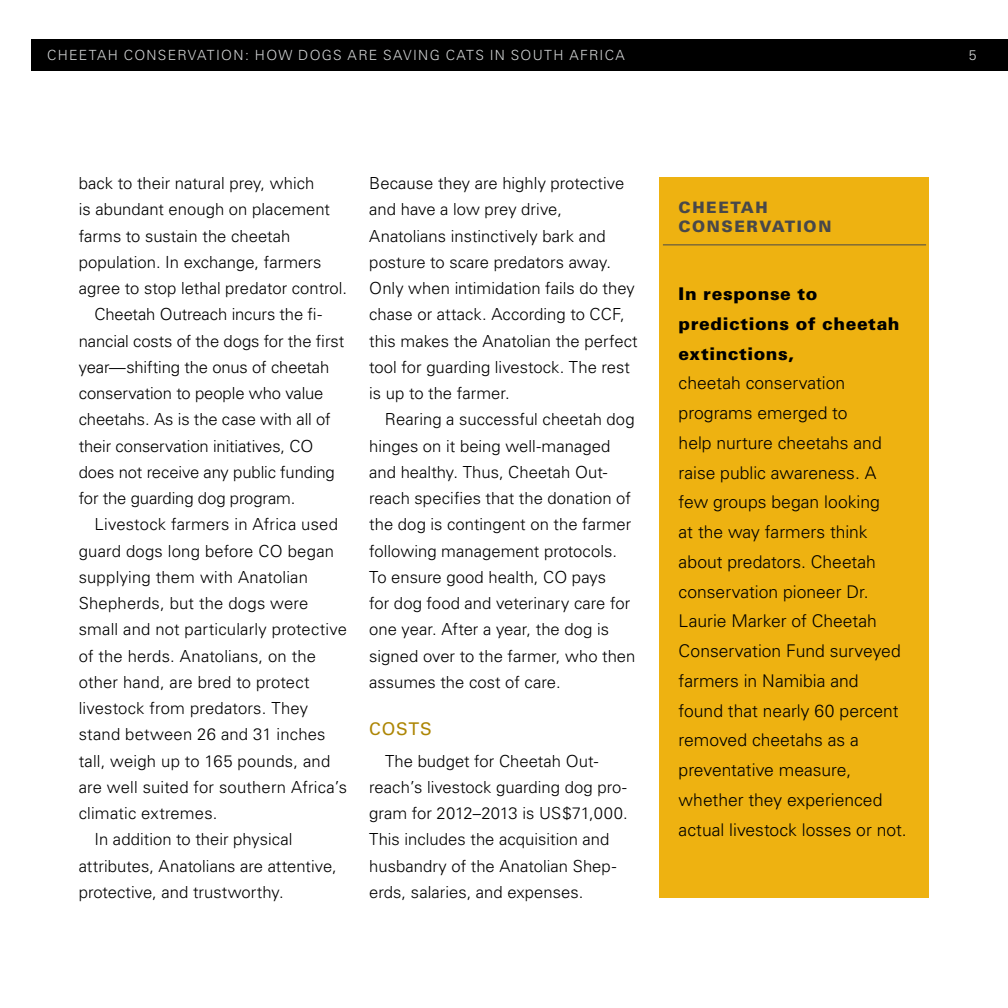
<style>
.page{position:relative;width:1008px;height:1008px;background:#fff}
.page>*{position:absolute;margin:0;border:0;box-sizing:border-box;transform-origin:0 0}
.t1{font:300 17.5px/29.8px "Univers";color:#000}
.t2{font:900 17.5px/29.8px "Univers";letter-spacing:.035em;color:#000}
.t3{font:17.5px "Univers";letter-spacing:.05em;color:#ad8605}
.t4{font:300 16.62px/26.2px "Univers";letter-spacing:.005em;color:#000}
.t5{font:900 15.75px/18.9px "Univers";letter-spacing:.1em;color:#48484a}
.t6{font:300 14px "Univers";letter-spacing:.09em;color:#d1d3d4}
</style>
<div class="page">
<div style="left:32px;top:39px;width:976px;height:32px;background:#000"></div>
<div style="left:660px;top:177px;width:269px;height:721px;background:#eeb211"></div>
<hr style="left:663px;top:244px;width:263px;height:1px;background:#48484a">
<p class="t6" style="left:47px;top:47px;width:21px">Chee</p>
<p class="t6" style="left:89px;top:47px;width:57px">tah Conser</p>
<p class="t6" style="left:188px;top:47px;width:122px">vation : How Dogs</p>
<p class="t6" style="left:348px;top:47px;width:82px">are Saving</p>
<p class="t6" style="left:446px;top:47px;width:135px">Cats in So uth Afr</p>
<p class="t6" style="left:600px;top:47px;width:27px">ica</p>
<p class="t6" style="left:969px;top:47px;width:9px">5</p>
<p class="t4" style="left:79px;top:170px;width:237px">back to their natural prey, which</p>
<p class="t4" style="left:79px;top:196px;width:253px">is abundant enough on placement</p>
<p class="t4" style="left:79px;top:222px;width:213px">farms to sustain the cheetah</p>
<p class="t4" style="left:79px;top:249px;width:244px">population. I n exchange, farmers</p>
<p class="t4" style="left:79px;top:275px;width:270px">agree to stop lethal predator control.</p>
<p class="t4" style="left:94px;top:301px;width:229px">Cheetah Outreach incurs the fi-</p>
<p class="t4" style="left:79px;top:328px;width:267px">nancial costs of the dogs for the first</p>
<p class="t4" style="left:79px;top:354px;width:252px">year—shifting the onus of cheetah</p>
<p class="t4" style="left:79px;top:380px;width:246px">conservation to people who value</p>
<p class="t4" style="left:79px;top:406px;width:253px">cheetahs. As is the case with all of</p>
<p class="t4" style="left:79px;top:433px;width:236px">their conservation initiatives, CO</p>
<p class="t4" style="left:79px;top:459px;width:258px">does not receive any public funding</p>
<p class="t4" style="left:79px;top:485px;width:218px">for the guarding dog program.</p>
<p class="t4" style="left:94px;top:511px;width:245px">Livestock farmers in Africa used</p>
<p class="t4" style="left:79px;top:538px;width:257px">guard dogs long before CO began</p>
<p class="t4" style="left:79px;top:564px;width:231px">supplying them with Anatolian</p>
<p class="t4" style="left:79px;top:590px;width:231px">Shepherds, but the dogs were</p>
<p class="t4" style="left:79px;top:616px;width:270px">small and not particularly protective</p>
<p class="t4" style="left:79px;top:643px;width:239px">of the herds. Anatolians, on the</p>
<p class="t4" style="left:79px;top:669px;width:232px">other hand, are bred to protect</p>
<p class="t4" style="left:79px;top:695px;width:231px">livestock from predators. They</p>
<p class="t4" style="left:79px;top:721px;width:248px">stand between 26 and 31 inches</p>
<p class="t4" style="left:79px;top:748px;width:253px">tall, weigh up to 165 pounds, and</p>
<p class="t4" style="left:79px;top:774px;width:270px">are well suited for southern Africa’s</p>
<p class="t4" style="left:79px;top:800px;width:140px">climatic extremes.</p>
<p class="t4" style="left:94px;top:826px;width:200px">I n addition to their physical</p>
<p class="t4" style="left:79px;top:853px;width:260px">attributes, Anatolians are attentive,</p>
<p class="t4" style="left:79px;top:879px;width:206px">protective, and trustworthy.</p>
<p class="t4" style="left:369px;top:170px;width:270px">Because they are highly protective and have a low prey drive,<br>Anatolians instinctively bark and posture to scare predators away.<br>Only when intimidation fails do they chase or attack. According to CCF, this makes the Anatolian the perfect tool for guarding livestock. The rest is up to the farmer.</p>
<p class="t4" style="left:369px;top:406px;width:268px;text-indent:16px">Rearing a successful cheetah dog hinges on it being well-managed and healthy. Thus, Cheetah Out&shy;reach specifies that the donation of the dog is contingent on the farmer following management protocols.<br>To ensure good health, CO pays<br>for dog food and veterinary care for one year. After a year, the dog is signed over to the farmer, who then assumes the cost of care.</p>
<p class="t3" style="left:369px;top:718px;width:61px">COSTS</p>
<p class="t4" style="left:369px;top:747px;width:260px;text-indent:16px">The budget for Cheetah Out&shy;reach’s livestock guarding dog pro&shy;gram for 2012–2013 is US$71,000.<br>This includes the acquisition and husbandry of the Anatolian Shep&shy;erds, salaries, and expenses.</p>
<p class="t5" style="left:679px;top:198px;width:154px">Cheetah<br>Conservation</p>
<p class="t2" style="left:679px;top:279px;width:222px">In response to predictions of cheetah extinctions,</p>
<p class="t1" style="left:679px;top:368px;width:230px">cheetah conservation programs emerged to<br>help nurture cheetahs and raise public awareness. A few groups began looking<br>at the way farmers think about predators. Cheetah conservation pioneer Dr.<br>Laurie Marker of Cheetah<br>Conservation Fund surveyed farmers in Namibia and found that nearly 60 percent removed cheetahs as a preventative measure, whether they experienced actual livestock losses or not.</p>
</div>
